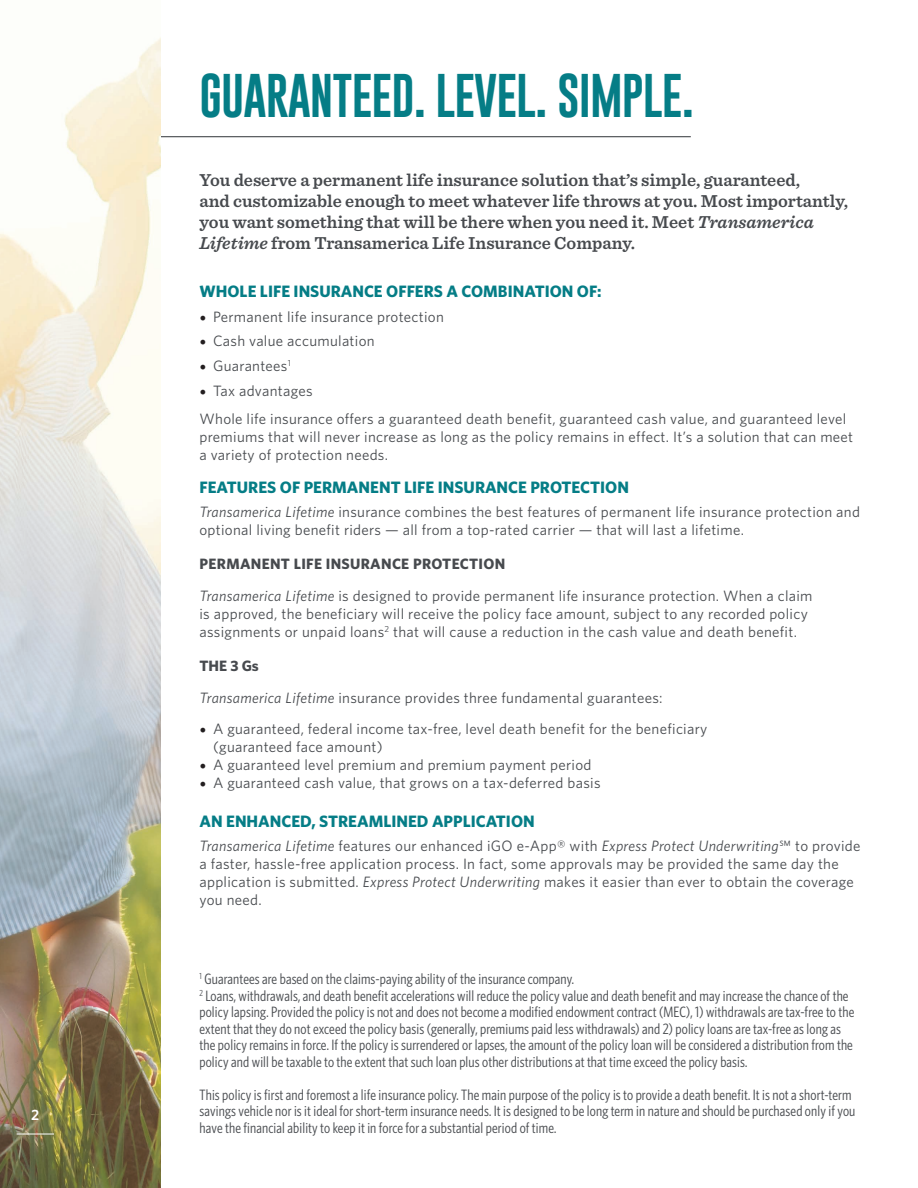
<style>
.page{position:relative;width:918px;height:1188px;background:#fff}
.page>*{position:absolute;margin:0;border:0;box-sizing:border-box;transform-origin:0 0}
.t1{font:45px "Gobold";letter-spacing:-.02em;color:#057d86}
.t2{font:600 18px/21px "Sentinel";color:#474a4e}
.t3{font:700 16.5px "Whitney";color:#057d86}
.t4{font:15px/18px "Whitney";letter-spacing:.02em;color:#474a4e}
.t5{font:15px/16.5px "Whitney Condensed";letter-spacing:.01em;color:#474a4e}
.t6{font:600 15px "Whitney";color:#fff}
.s1{font-style:italic}
.s2{font-family:"Minion Pro";font-size:18px;color:#231f20}
.s3{font-weight:700}
</style>
<div class="page">
<hr style="left:0;top:136px;width:691px;height:1px;background:#474a4e">
<img style="left:0;top:38px;width:160px;height:1150px">
<hr style="left:17px;top:1134px;width:37px;height:1px;background:#fff">
<p class="t6" style="left:31px;top:1105px;width:10px">2</p>
<h1 class="t1" style="left:200px;top:66px;width:496px">GUARANTEED. LEVEL. SIMPLE.</h1>
<p class="t2" style="left:200px;top:168px;width:650px">You deserve a permanent life insurance solution that’s simple, guaranteed,<br>and customizable enough to meet whatever life throws at you. Most importantly, you want something that will be there when you need it. Meet <span class="s1">Transamerica Lifetime</span> from Transamerica Life Insurance Company.</p>
<p class="t3" style="left:200px;top:280px;width:404px">WHOLE LIFE INSURANCE OFFERS A COMBINATION OF:</p>
<p class="t4" style="left:200px;top:307px;width:246px"><span class="s2">•</span> Permanent life insurance protection</p>
<p class="t4" style="left:200px;top:332px;width:177px"><span class="s2">•</span> Cash value accumulation</p>
<p class="t4" style="left:200px;top:357px;width:93px"><span class="s2">•</span> Guarantees<sup>1</sup></p>
<p class="t4" style="left:200px;top:376px;width:648px;line-height:27.8px"><span class="s2">•</span> Tax advantages<br>Whole life insurance offers a guaranteed death benefit, guaranteed cash value, and guaranteed level</p>
<p class="t4" style="left:200px;top:427px;width:655px">premiums that will never increase as long as the policy remains in effect. It’s a solution that can meet a variety of protection needs.</p>
<p class="t3" style="left:200px;top:477px;width:431px">FEATURES OF PERMANENT LIFE INSURANCE PROTECTION</p>
<p class="t4" style="left:200px;top:502px;width:662px"><span class="s1">Transamerica Lifetime</span> insurance combines the best features of permanent life insurance protection and optional living benefit riders — all from a top-rated carrier — that will last a lifetime.</p>
<p class="t4" style="left:200px;top:548px;width:615px;line-height:31.5px"><span class="s3">PERMANENT LIFE INSURANCE PROTECTION<br></span><span class="s1">Transamerica Lifetime</span> is designed to provide permanent life insurance protection. When a claim</p>
<p class="t4" style="left:200px;top:604px;width:610px">is approved, the beneficiary will receive the policy face amount, subject to any recorded policy assignments or unpaid loans<sup>2</sup> that will cause a reduction in the cash value and death benefit.</p>
<p class="t4" style="left:200px;top:650px;width:465px;line-height:31.5px"><span class="s3">THE 3 Gs<br></span><span class="s1">Transamerica Lifetime</span> insurance provides three fundamental guarantees:</p>
<p class="t4" style="left:213px;top:720px;width:496px;text-indent:-14px"><span class="s2">•</span> A guaranteed, federal income tax-free, level death benefit for the beneficiary (guaranteed face amount)</p>
<p class="t4" style="left:200px;top:756px;width:394px"><span class="s2">•</span> A guaranteed level premium and premium payment period</p>
<p class="t4" style="left:200px;top:774px;width:403px"><span class="s2">•</span> A guaranteed cash value, that grows on a tax-deferred basis</p>
<p class="t3" style="left:200px;top:811px;width:337px">AN ENHANCED, STREAMLINED APPLICATION</p>
<p class="t4" style="left:200px;top:836px;width:662px"><span class="s1">Transamerica Lifetime</span> features our enhanced iGO e-App® with <span class="s1">Express Protect Underwriting</span>℠ to provide a faster, hassle-free application process. In fact, some approvals may be provided the same day the application is submitted. <span class="s1">Express Protect Underwriting</span> makes it easier than ever to obtain the coverage you need.</p>
<p class="t5" style="left:200px;top:970px;width:656px"><sup>1</sup> Guarantees are based on the claims-paying ability of the insurance company.<br><sup>2</sup> Loans, withdrawals, and death benefit accelerations will reduce the policy value and death benefit and may increase the chance of the policy lapsing. Provided the policy is not and does not become a modified endowment contract (MEC), 1) withdrawals are tax-free to the extent that they do not exceed the policy basis (generally, premiums paid less withdrawals) and 2) policy loans are tax-free as long as the policy remains in force. If the policy is surrendered or lapses, the amount of the policy loan will be considered a distribution from the policy and will be taxable to the extent that such loan plus other distributions at that time exceed the policy basis.</p>
<p class="t5" style="left:200px;top:1086px;width:657px">This policy is first and foremost a life insurance policy. The main purpose of the policy is to provide a death benefit. It is not a short-term savings vehicle nor is it ideal for short-term insurance needs. It is designed to be long term in nature and should be purchased only if you have the financial ability to keep it in force for a substantial period of time.</p>
</div>
